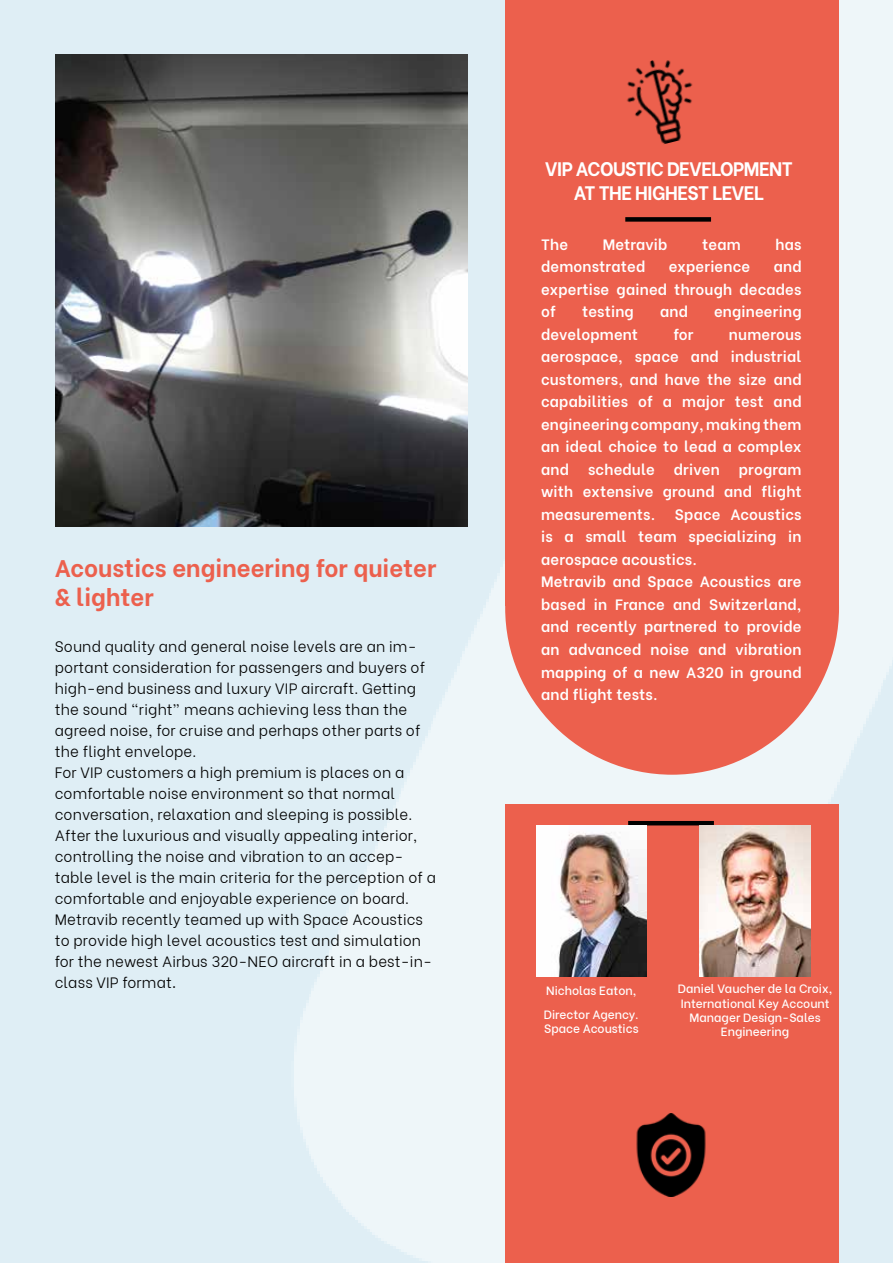
<style>
.page{position:relative;width:893px;height:1263px;background:#fff}
.page>*{position:absolute;margin:0;border:0;box-sizing:border-box;transform-origin:0 0}
.t1{font:700 24px/28.8px "Be Vietnam";color:#ec604d}
.t2{font:700 19.5px/23.4px "Be Vietnam";letter-spacing:-.03em;color:#fff;text-align:center;scale:.96 1}
.t3{font:300 15px/21px "Be Vietnam";letter-spacing:.01em;color:#000}
.t4{font:600 15px/22.5px "Be Vietnam";letter-spacing:.01em;color:#fff;text-align:justify}
.t5{font:500 12px/14.4px "Be Vietnam";color:#fff}
.s1{font-weight:400;font-size:16.95px}
</style>
<div class="page">
<img style="left:0;top:0;width:893px;height:1263px">
<div style="left:505px;top:804px;width:334px;height:459px;background:#ec604d"></div>
<div style="left:505px;top:441px;width:334px;height:334px;background:#ec604d;border-radius:50%"></div>
<div style="left:505px;top:0;width:334px;height:605px;background:#ec604d"></div>
<hr style="left:628px;top:821px;width:86px;height:4px;background:#000">
<img style="left:55px;top:54px;width:412px;height:473px">
<img style="left:700px;top:825px;width:110px;height:152px">
<img style="left:536px;top:825px;width:111px;height:152px">
<img style="left:627px;top:60px;width:66px;height:84px">
<img style="left:636px;top:1114px;width:70px;height:82px">
<div style="left:625px;top:217px;width:86px;height:5px;background:#000"></div>
<h1 class="t1" style="left:55px;top:552px;width:383px">Acoustics engineering for quieter &amp; lighter</h1>
<p class="t3" style="left:55px;top:635px;width:383px">Sound quality and general noise levels are an im&shy;portant consideration for passengers and buyers of high-end business and luxury VIP aircraft. Getting the sound “right” means achieving less than the agreed noise, for cruise and perhaps other parts of the flight envelope.<br>For VIP customers a high premium is places on a comfortable noise environment so that normal conversation, relaxation and sleeping is possible.<br>After the luxurious and visually appealing interior, controlling the noise and vibration to an accep&shy;table level is the main criteria for the perception of a comfortable and enjoyable experience on board.<br>Metravib recently teamed up with Space Acoustics to provide high level acoustics test and simulation for the newest Airbus 320-NEO aircraft in a best-in&shy;class VIP format<span class="s1">.</span></p>
<h2 class="t2" style="left:545px;top:155px;width:260px">VIP ACOUSTIC DEVELOPMENT<br>AT THE HIGHEST LEVEL</h2>
<p class="t4" style="left:541px;top:232px;width:28px">The</p>
<p class="t4" style="left:603px;top:232px;width:66px">Metravib</p>
<p class="t4" style="left:702px;top:232px;width:40px">team</p>
<p class="t4" style="left:775px;top:232px;width:28px">has</p>
<p class="t4" style="left:541px;top:254px;width:106px">demonstrated</p>
<p class="t4" style="left:669px;top:254px;width:83px">experience</p>
<p class="t4" style="left:541px;top:254px;width:262px;text-indent:232px">and expertise gained through decades of</p>
<p class="t4" style="left:582px;top:299px;width:53px">testing</p>
<p class="t4" style="left:660px;top:299px;width:29px">and</p>
<p class="t4" style="left:714px;top:299px;width:89px">engineering</p>
<p class="t4" style="left:541px;top:322px;width:98px">development</p>
<p class="t4" style="left:673px;top:322px;width:22px">for</p>
<p class="t4" style="left:541px;top:322px;width:262px;text-indent:188px">numerous aerospace, space and industrial customers, and have the size and capabilities of a major test and engineering company, making them an ideal choice to lead a complex and</p>
<p class="t4" style="left:588px;top:457px;width:68px">schedule</p>
<p class="t4" style="left:674px;top:457px;width:47px">driven</p>
<p class="t4" style="left:541px;top:457px;width:262px;text-indent:198px">program with extensive ground and flight measurements.</p>
<p class="t4" style="left:541px;top:502px;width:262px;text-align:left;text-indent:134px">Space Acoustics is a small team specializing in aerospace acoustics.<br>Metravib and Space Acoustics are based in France and Switzerland, and recently partnered to provide an advanced noise and vibration mapping of a new A320 in ground and flight tests.</p>
<p class="t5" style="left:544px;top:977px;width:96px;line-height:24px">Nicholas Eaton,<br>Director Agency.</p>
<p class="t5" style="left:544px;top:1020px;width:96px">Space Acoustics</p>
<p class="t5" style="left:678px;top:980px;width:156px;text-align:center">Daniel Vaucher de la Croix,<br>International Key Account<br>Manager Design-Sales<br>Engineering</p>
</div>
